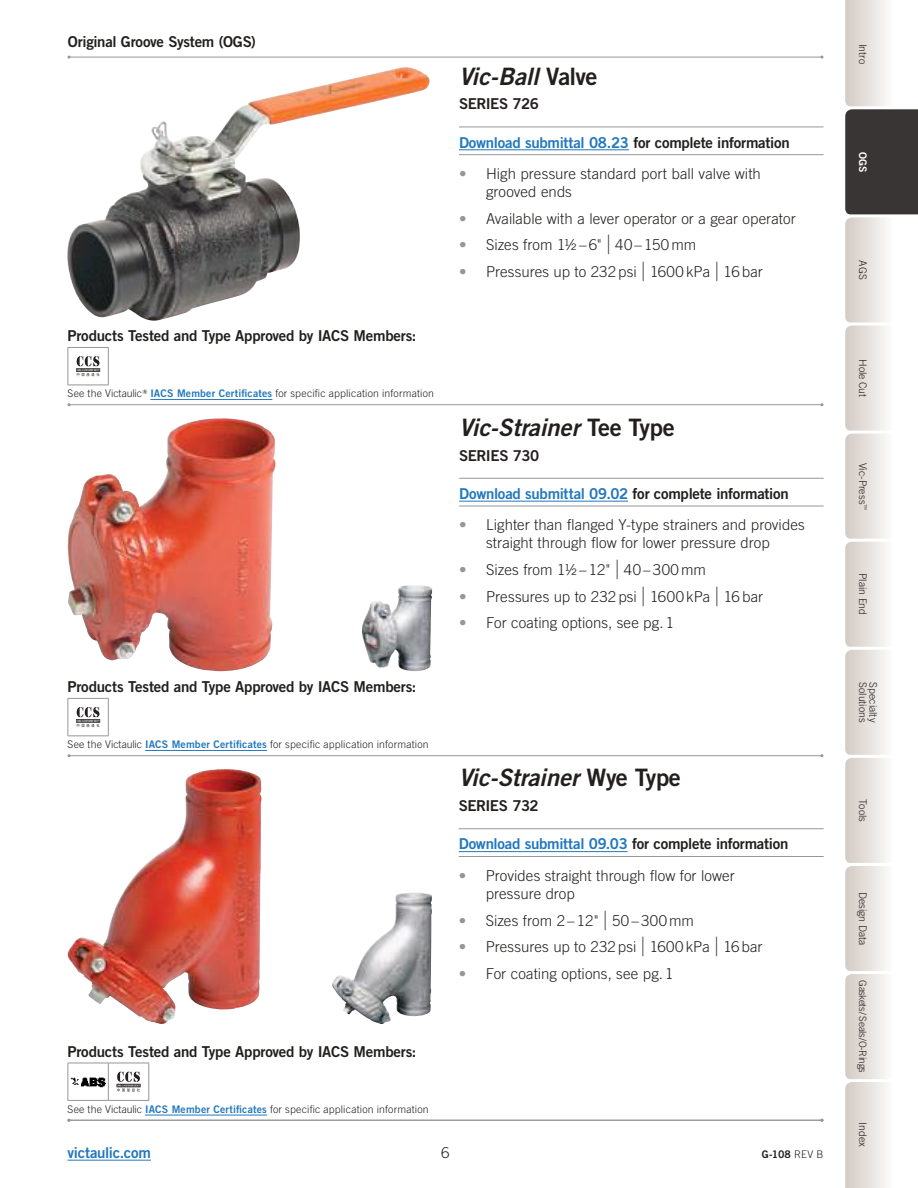
<style>
.page{position:relative;width:918px;height:1188px;background:#fff}
.page>*{position:absolute;margin:0;border:0;box-sizing:border-box;transform-origin:0 0}
.t1{font:24px "Trade Gothic LT Std Bd 2 Obl";letter-spacing:-.01em;color:#241f1f}
.t2{font:300 15px/18px "Trade Gothic LT Std";letter-spacing:.005em;color:#241f1f}
.t3{font:15px "Trade Gothic LT Std Bd 2";letter-spacing:-.015em;color:#241f1f}
.t4{font:15px "Trade Gothic LT Std Bd 2";letter-spacing:-.02em;color:#2278bd}
.t5{font:15px "Trade Gothic LT Std Bd 2";letter-spacing:-.035em;color:#241f1f}
.t6{font:300 10.5px "Trade Gothic LT Std";letter-spacing:.01em;color:#241f1f}
.t7{font:10.5px "Trade Gothic LT Std Bd 2";color:#241f1f}
.t8{font:10.5px "Trade Gothic LT Std Bd 2";color:#fff}
.t9{font:300 10.2px "Trade Gothic LT Std";letter-spacing:-.045em;color:#241f1f}
.s1{font-family:"Trade Gothic LT Std Bd 2";font-weight:400;color:#2278bd}
.s2{font-family:"Trade Gothic LT Std Bd 2"}
.s3{color:#241f1f}
.s4{color:#969698}
.s5{font-family:"Helvetica Neue LT Std";font-weight:100;font-size:19.5px}
.s6{font-family:"Trade Gothic LT Std";font-weight:300}
</style>
<div class="page">
<hr style="left:69px;top:404px;width:753px;height:1px;background:#969698">
<hr style="left:69px;top:755px;width:753px;height:1px;background:#969698">
<hr style="left:459px;top:127px;width:365px;height:1px;background:#969698">
<hr style="left:459px;top:154px;width:365px;height:1px;background:#969698">
<hr style="left:459px;top:149px;width:170px;height:1px;background:#2278bd">
<img style="left:68px;top:67px;width:362px;height:254px">
<hr style="left:150px;top:399px;width:122px;height:1px;background:#2278bd">
<hr style="left:68px;top:347px;width:41px;height:1px;background:#969698">
<hr style="left:68px;top:348px;width:1px;height:37px;background:#969698">
<hr style="left:108px;top:348px;width:1px;height:37px;background:#969698">
<hr style="left:68px;top:385px;width:41px;height:1px;background:#969698">
<svg style="left:76px;top:356px;width:24px;height:20px"></svg>
<hr style="left:459px;top:478px;width:365px;height:1px;background:#969698">
<hr style="left:459px;top:506px;width:365px;height:1px;background:#969698">
<hr style="left:459px;top:501px;width:169px;height:1px;background:#2278bd">
<hr style="left:459px;top:828px;width:365px;height:1px;background:#969698">
<hr style="left:459px;top:856px;width:365px;height:1px;background:#969698">
<hr style="left:459px;top:851px;width:169px;height:1px;background:#2278bd">
<img style="left:67px;top:418px;width:209px;height:253px">
<img style="left:67px;top:769px;width:164px;height:255px">
<img style="left:362px;top:585px;width:70px;height:86px">
<img style="left:332px;top:893px;width:100px;height:131px">
<hr style="left:145px;top:750px;width:122px;height:1px;background:#2278bd">
<hr style="left:68px;top:698px;width:41px;height:1px;background:#969698">
<hr style="left:68px;top:699px;width:1px;height:36px;background:#969698">
<hr style="left:108px;top:699px;width:1px;height:36px;background:#969698">
<hr style="left:68px;top:735px;width:41px;height:1px;background:#969698">
<svg style="left:76px;top:707px;width:24px;height:20px"></svg>
<hr style="left:145px;top:1115px;width:122px;height:1px;background:#2278bd">
<hr style="left:68px;top:1063px;width:40px;height:1px;background:#969698">
<hr style="left:68px;top:1063px;width:1px;height:37px;background:#969698">
<hr style="left:108px;top:1063px;width:41px;height:1px;background:#969698">
<hr style="left:108px;top:1063px;width:1px;height:37px;background:#969698">
<hr style="left:148px;top:1063px;width:1px;height:37px;background:#969698">
<hr style="left:68px;top:1100px;width:40px;height:1px;background:#969698">
<hr style="left:108px;top:1100px;width:41px;height:1px;background:#969698">
<img style="left:71px;top:1077px;width:34px;height:10px">
<svg style="left:116px;top:1072px;width:25px;height:20px"></svg>
<hr style="left:68px;top:1160px;width:83px;height:1px;background:#2278bd">
<hr style="left:69px;top:57px;width:753px;height:1px;background:#969698">
<svg style="left:845px;top:0;width:73px;height:1188px"></svg>
<hr style="left:69px;top:1120px;width:753px;height:1px;background:#969698">
<p class="t3" style="left:68px;top:32px;width:190px">Original Groove System (OGS)</p>
<p class="t3" style="left:68px;top:326px;width:351px">Products Tested and Type Approved by IACS Members:</p>
<p class="t6" style="left:68px;top:387px;width:368px">See the Victaulic<sup>®</sup> <span class="s1">IACS Member Certificates</span> for specific application information</p>
<p class="t3" style="left:68px;top:677px;width:351px">Products Tested and Type Approved by IACS Members:</p>
<p class="t6" style="left:68px;top:738px;width:363px">See the Victaulic <span class="s1">IACS Member Certificates</span> for specific application information</p>
<p class="t3" style="left:68px;top:1042px;width:351px">Products Tested and Type Approved by IACS Members:</p>
<h1 class="t1" style="left:459px;top:61px;width:140px">Vic-Ball <span class="s2">Valve</span></h1>
<p class="t5" style="left:459px;top:95px;width:81px">SERIES 726</p>
<p class="t4" style="left:459px;top:133px;width:332px">Download submittal 08.23 <span class="s3">for complete information</span></p>
<p class="t2" style="left:486px;top:165px;width:276px;text-indent:-27px"><span class="s4">•</span> High pressure standard port ball valve with grooved ends</p>
<p class="t2" style="left:459px;top:209px;width:338px"><span class="s4">•</span> Available with a lever operator or a gear operator</p>
<p class="t2" style="left:459px;top:236px;width:239px"><span class="s4">•</span> Sizes from 1½ – 6" <span class="s5">|</span> 40 – 150 mm</p>
<p class="t2" style="left:459px;top:262px;width:305px"><span class="s4">•</span> Pressures up to 232 psi <span class="s5">|</span> 1600 kPa <span class="s5">|</span> 16 bar</p>
<h1 class="t1" style="left:459px;top:412px;width:217px">Vic-Strainer <span class="s2">Tee Type</span></h1>
<p class="t3" style="left:459px;top:446px;width:82px">SERIES 730</p>
<p class="t4" style="left:459px;top:484px;width:331px">Download submittal 09.02 <span class="s3">for complete information</span></p>
<p class="t2" style="left:459px;top:516px;width:347px;text-align:center"><span class="s4">•</span> Lighter than flanged Y-type strainers and provides straight through flow for lower pressure drop</p>
<p class="t2" style="left:459px;top:561px;width:248px"><span class="s4">•</span> Sizes from 1½ – 12" <span class="s5">|</span> 40 – 300 mm</p>
<p class="t2" style="left:459px;top:587px;width:305px"><span class="s4">•</span> Pressures up to 232 psi <span class="s5">|</span> 1600 kPa <span class="s5">|</span> 16 bar</p>
<p class="t2" style="left:459px;top:614px;width:216px"><span class="s4">•</span> For coating options, see pg. 1</p>
<h1 class="t1" style="left:459px;top:763px;width:224px">Vic-Strainer <span class="s2">Wye Type</span></h1>
<p class="t3" style="left:459px;top:796px;width:82px">SERIES 732</p>
<p class="t4" style="left:459px;top:835px;width:331px">Download submittal 09.03 <span class="s3">for complete information</span></p>
<p class="t2" style="left:486px;top:866px;width:251px;text-indent:-27px"><span class="s4">•</span> Provides straight through flow for lower pressure drop</p>
<p class="t2" style="left:459px;top:911px;width:237px"><span class="s4">•</span> Sizes from 2 – 12" <span class="s5">|</span> 50 – 300 mm</p>
<p class="t2" style="left:459px;top:938px;width:305px"><span class="s4">•</span> Pressures up to 232 psi <span class="s5">|</span> 1600 kPa <span class="s5">|</span> 16 bar</p>
<p class="t2" style="left:459px;top:964px;width:216px"><span class="s4">•</span> For coating options, see pg. 1</p>
<p class="t6" style="left:68px;top:1103px;width:363px">See the Victaulic <span class="s1">IACS Member Certificates</span> for specific application information</p>
<p class="t4" style="left:68px;top:1143px;width:85px">victaulic.com</p>
<p class="t2" style="left:441px;top:1143px;width:10px">6</p>
<p class="t7" style="left:762px;top:1148px;width:63px">G-108 <span class="s6">REV B</span></p>
<p class="t6" style="left:869px;top:44px;width:22px;rotate:90deg">Intro</p>
<p class="t8" style="left:869px;top:152px;width:22px;rotate:90deg">OGS</p>
<p class="t6" style="left:869px;top:260px;width:21px;rotate:90deg">AGS</p>
<p class="t6" style="left:869px;top:359px;width:40px;rotate:90deg">Hole Cut</p>
<p class="t6" style="left:869px;top:463px;width:49px;rotate:90deg">Vic-Press<sup>™</sup></p>
<p class="t6" style="left:869px;top:573px;width:43px;rotate:90deg">Plain End</p>
<p class="t6" style="left:869px;top:682px;width:42px;rotate:90deg">Solutions</p>
<p class="t6" style="left:880px;top:682px;width:41px;rotate:90deg">Specialty</p>
<p class="t6" style="left:869px;top:799px;width:24px;rotate:90deg">Tools</p>
<p class="t6" style="left:869px;top:892px;width:55px;rotate:90deg">Design Data</p>
<p class="t9" style="left:869px;top:980px;width:94px;rotate:90deg">Gaskets/ Seals/O-Rings</p>
<p class="t6" style="left:869px;top:1122px;width:26px;rotate:90deg">Index</p>
</div>
